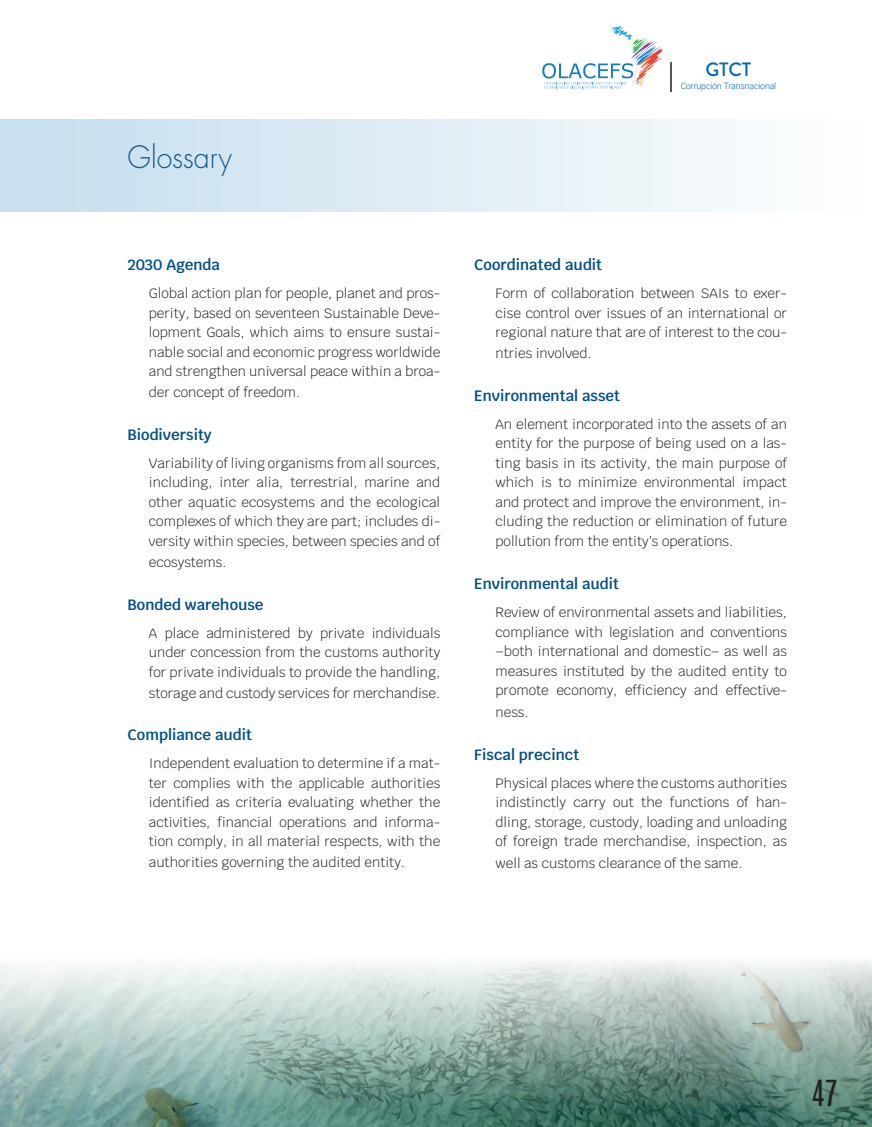
<style>
.page{position:relative;width:872px;height:1127px;background:#fff}
.page>*{position:absolute;margin:0;border:0;box-sizing:border-box;transform-origin:0 0}
.t1{font:300 30px "Futura";color:#195c8a;scale:.95 1}
.t2{font:30px "Antonio";color:#231f20}
.t3{font:500 19.2px "Brandon Grotesque";color:#0167b4}
.t4{font:600 15px "Krub";color:#004f88}
.t5{font:300 13.5px/19.5px "Krub";color:#231f20;text-align:justify}
.t6{font:300 8.85px "Roboto";letter-spacing:-.02em;color:#0167b4}
</style>
<div class="page">
<img style="left:0;top:961px;width:872px;height:166px">
<svg style="left:542px;top:26px;width:121px;height:63px"></svg>
<hr style="left:670px;top:62px;width:2px;height:29px;background:#57585a">
<div style="left:0;top:119px;width:872px;height:93px;background:linear-gradient(to right,#c5deed,#fefefe)"></div>
<h1 class="t1" style="left:128px;top:139px;width:111px">Glossary</h1>
<p class="t4" style="left:128px;top:256px;width:94px">2030 Agenda</p>
<p class="t5" style="left:149px;top:284px;width:293px">Global action plan for people, planet and pros&shy;perity, based on seventeen Sustainable Deve&shy;lopment Goals, which aims to ensure sustai&shy;nable social and economic progress worldwide and strengthen universal peace within a broa-</p>
<p class="t5" style="left:149px;top:383px;width:153px">der concept of freedom.</p>
<p class="t4" style="left:128px;top:426px;width:86px">Biodiversity</p>
<p class="t5" style="left:149px;top:453px;width:293px">Variability of living organisms from all sources, including, inter alia, terrestrial, marine and other aquatic ecosystems and the ecological complexes of which they are part; includes di&shy;versity within species, between species and of</p>
<p class="t5" style="left:149px;top:552px;width:79px">ecosystems.</p>
<p class="t4" style="left:128px;top:595px;width:137px">Bonded warehouse</p>
<p class="t5" style="left:149px;top:623px;width:293px">A place administered by private individuals under concession from the customs authority for private individuals to provide the handling,</p>
<p class="t5" style="left:149px;top:683px;width:293px">storage and custody services for merchandise.</p>
<p class="t4" style="left:128px;top:726px;width:126px">Compliance audit</p>
<p class="t5" style="left:149px;top:754px;width:293px">Independent evaluation to determine if a mat&shy;ter complies with the applicable authorities identified as criteria evaluating whether the activities, financial operations and informa&shy;tion comply, in all material respects, with the</p>
<p class="t5" style="left:149px;top:853px;width:258px">authorities governing the audited entity.</p>
<h2 class="t3" style="left:705px;top:57px;width:47px">GTCT</h2>
<p class="t6" style="left:680px;top:80px;width:97px">Corrupción Transnacional</p>
<p class="t4" style="left:474px;top:256px;width:129px">Coordinated audit</p>
<p class="t5" style="left:495px;top:284px;width:293px">Form of collaboration between SAIs to exer&shy;cise control over issues of an international or regional nature that are of interest to the cou-</p>
<p class="t5" style="left:495px;top:344px;width:98px">ntries involved.</p>
<p class="t4" style="left:474px;top:387px;width:147px">Environmental asset</p>
<p class="t5" style="left:495px;top:414px;width:293px">An element incorporated into the assets of an entity for the purpose of being used on a las&shy;ting basis in its activity, the main purpose of which is to minimize environmental impact and protect and improve the environment, in&shy;cluding the reduction or elimination of future pollution from the entity’s operations.</p>
<p class="t4" style="left:474px;top:575px;width:146px">Environmental audit</p>
<p class="t5" style="left:495px;top:603px;width:293px">Review of environmental assets and liabilities, compliance with legislation and conventions –both international and domestic– as well as measures instituted by the audited entity to promote economy, efficiency and effective-</p>
<p class="t5" style="left:495px;top:702px;width:35px">ness.</p>
<p class="t4" style="left:474px;top:746px;width:107px">Fiscal precinct</p>
<p class="t5" style="left:495px;top:773px;width:293px">Physical places where the customs authorities indistinctly carry out the functions of han&shy;dling, storage, custody, loading and unloading of foreign trade merchandise, inspection, as</p>
<p class="t5" style="left:495px;top:853px;width:248px">well as customs clearance of the same.</p>
<h1 class="t2" style="left:811px;top:1071px;width:28px">47</h1>
</div>
